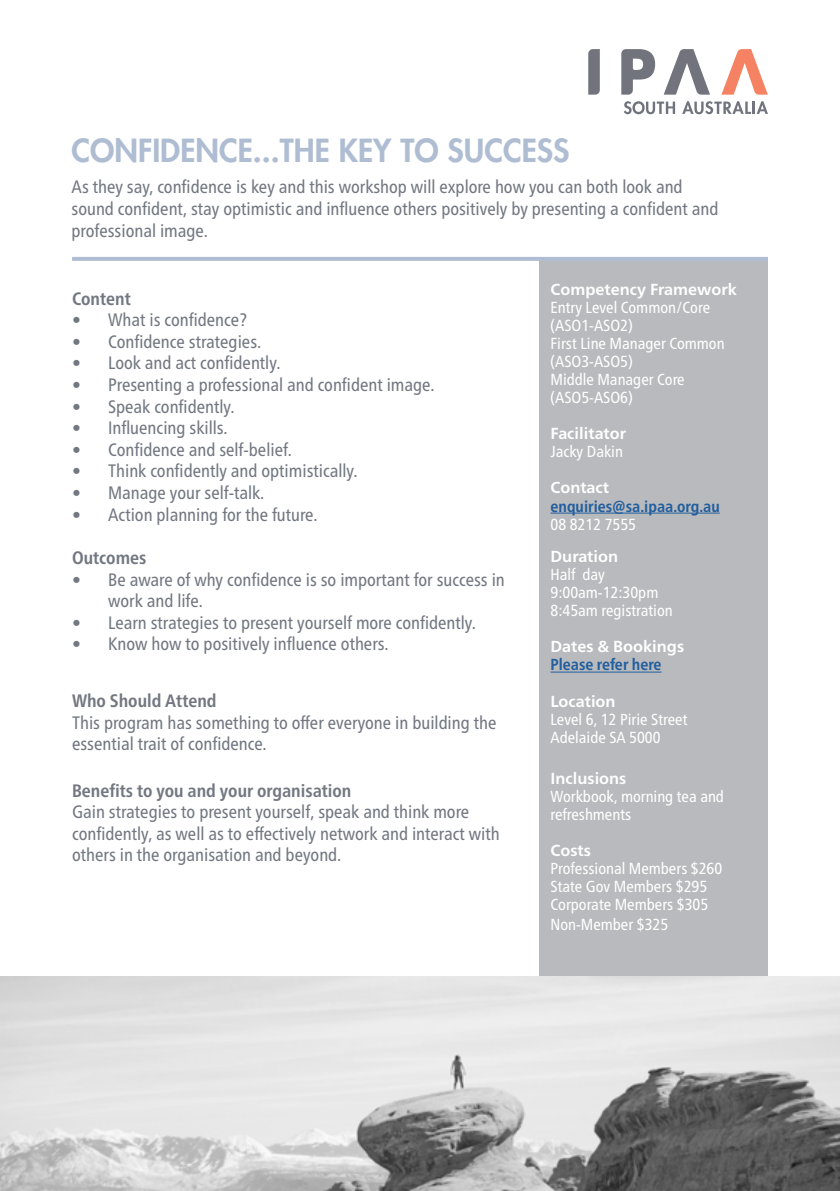
<style>
.page{position:relative;width:840px;height:1191px;background:#fff}
.page>*{position:absolute;margin:0;border:0;box-sizing:border-box;transform-origin:0 0}
.t1{font:800 31px "Futura Std";color:#afbdd3}
.t2{font:condensed 18px/21.6px "Frutiger Neue LT Pro";color:#727781}
.t3{font:700 condensed 18px "Frutiger Neue LT Pro";color:#727781}
.t4{font:condensed 16px/18px "Frutiger Neue LT Pro";color:#fff}
.t5{font:700 16px "Frutiger Neue LT Pro";color:#fff}
.t6{font:700 condensed 16px "Frutiger Neue LT Pro";color:#215e9e}
</style>
<div class="page">
<div style="left:539px;top:257px;width:228px;height:748px;background:#b9babd"></div>
<hr style="left:550px;top:513px;width:169px;height:1px;background:#215e9e">
<hr style="left:550px;top:671px;width:111px;height:1px;background:#215e9e">
<svg style="left:588px;top:49px;width:11px;height:46px"></svg>
<svg style="left:621px;top:49px;width:33px;height:46px"></svg>
<svg style="left:663px;top:49px;width:46px;height:46px"></svg>
<svg style="left:721px;top:49px;width:46px;height:46px"></svg>
<svg style="left:624px;top:101px;width:50px;height:13px"></svg>
<svg style="left:682px;top:101px;width:85px;height:13px"></svg>
<hr style="left:72px;top:257px;width:695px;height:4px;background:#afbdd3">
<img style="left:0;top:976px;width:839px;height:215px">
<h1 class="t1" style="left:72px;top:131px;width:499px">CONFIDENCE...THE KEY TO SUCCESS</h1>
<p class="t2" style="left:72px;top:176px;width:648px">As they say, confidence is key and this workshop will explore how you can both look and sound confident, stay optimistic and influence others positively by presenting a confident and professional image.</p>
<p class="t3" style="left:72px;top:288px;width:60px">Content</p>
<p class="t2" style="left:72px;top:309px;width:176px">• What is confidence?</p>
<p class="t2" style="left:72px;top:331px;width:191px">• Confidence strategies.</p>
<p class="t2" style="left:72px;top:352px;width:210px">• Look and act confidently.</p>
<p class="t2" style="left:72px;top:374px;width:364px">• Presenting a professional and confident image.</p>
<p class="t2" style="left:72px;top:395px;width:164px">• Speak confidently.</p>
<p class="t2" style="left:72px;top:417px;width:157px">• Influencing skills.</p>
<p class="t2" style="left:72px;top:439px;width:221px">• Confidence and self-belief.</p>
<p class="t2" style="left:72px;top:460px;width:287px">• Think confidently and optimistically.</p>
<p class="t2" style="left:72px;top:482px;width:194px">• Manage your self-talk.</p>
<p class="t2" style="left:72px;top:503px;width:247px">• Action planning for the future.</p>
<p class="t3" style="left:72px;top:547px;width:76px">Outcomes</p>
<p class="t2" style="left:108px;top:568px;width:398px;text-indent:-36px">• Be aware of why confidence is so important for success in work and life.</p>
<p class="t2" style="left:72px;top:611px;width:405px">• Learn strategies to present yourself more confidently.</p>
<p class="t2" style="left:72px;top:633px;width:318px">• Know how to positively influence others.</p>
<p class="t3" style="left:72px;top:690px;width:146px">Who Should Attend</p>
<p class="t2" style="left:72px;top:711px;width:425px">This program has something to offer everyone in building the essential trait of confidence.</p>
<p class="t3" style="left:72px;top:779px;width:281px">Benefits to you and your organisation</p>
<p class="t2" style="left:72px;top:801px;width:429px">Gain strategies to present yourself, speak and think more confidently, as well as to effectively network and interact with others in the organisation and beyond.</p>
<p class="t5" style="left:550px;top:280px;width:188px">Competency Framework</p>
<p class="t4" style="left:550px;top:299px;width:175px">Entry Level Common/Core (ASO1-ASO2)<br>First Line Manager Common (ASO3-ASO5)<br>Middle Manager Core (ASO5-ASO6)</p>
<p class="t5" style="left:550px;top:424px;width:77px">Facilitator</p>
<p class="t4" style="left:550px;top:443px;width:74px">Jacky Dakin</p>
<p class="t5" style="left:550px;top:478px;width:60px">Contact</p>
<p class="t6" style="left:550px;top:496px;width:171px">enquiries@sa.ipaa.org.au</p>
<p class="t4" style="left:550px;top:515px;width:87px">08 8212 7555</p>
<p class="t5" style="left:550px;top:547px;width:69px">Duration</p>
<p class="t4" style="left:550px;top:566px;width:124px">Half day<br>9:00am-12:30pm<br>8:45am registration</p>
<p class="t5" style="left:550px;top:637px;width:135px">Dates &amp; Bookings</p>
<p class="t6" style="left:550px;top:655px;width:112px">Please refer here</p>
<p class="t5" style="left:550px;top:691px;width:67px">Location</p>
<p class="t4" style="left:550px;top:710px;width:138px">Level 6, 12 Pirie Street<br>Adelaide SA 5000</p>
<p class="t5" style="left:550px;top:768px;width:77px">Inclusions</p>
<p class="t4" style="left:550px;top:787px;width:175px">Workbook, morning tea and refreshments</p>
<p class="t5" style="left:550px;top:840px;width:42px">Costs</p>
<p class="t4" style="left:550px;top:859px;width:173px">Professional Members $260<br>State Gov Members $295<br>Corporate Members $305</p>
<p class="t4" style="left:550px;top:915px;width:119px">Non-Member $325</p>
</div>
